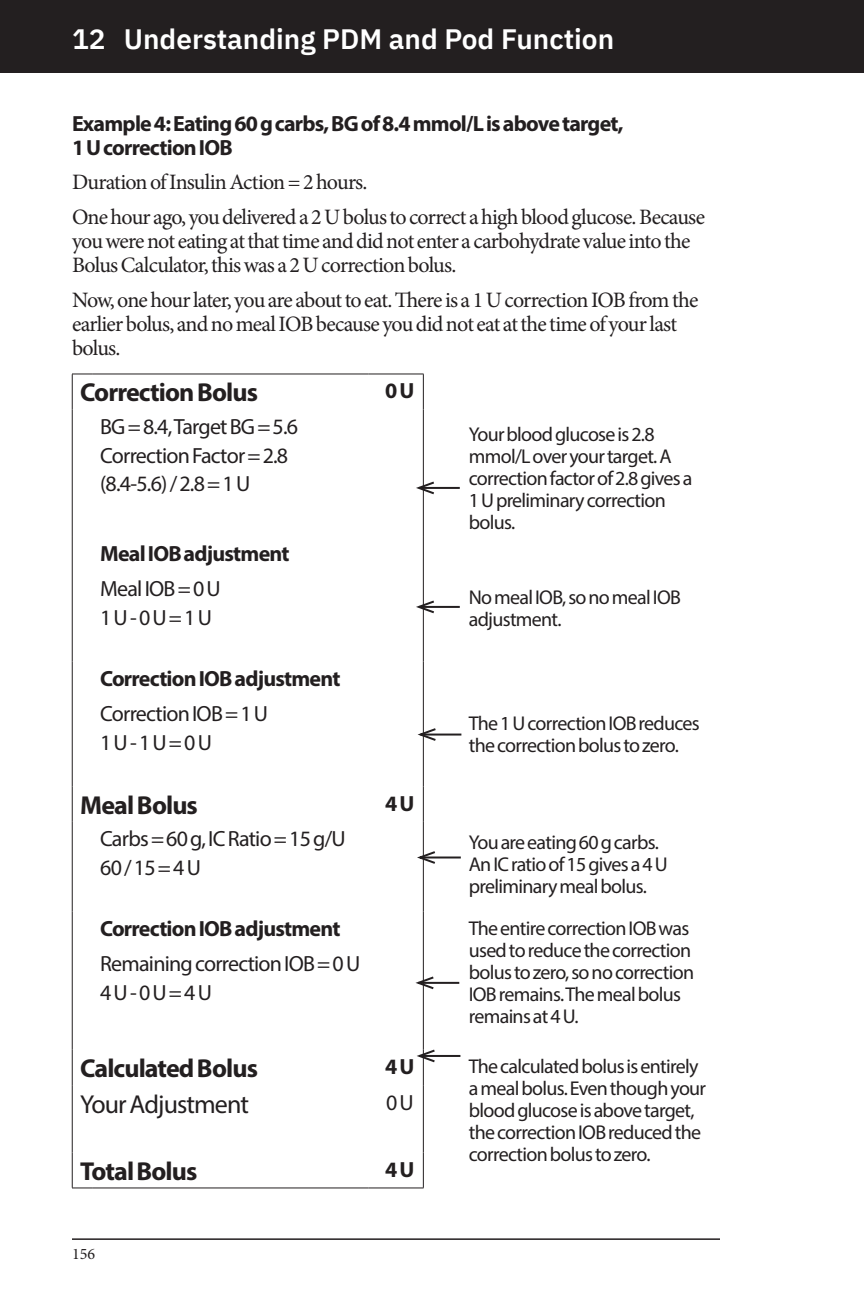
<style>
.page{position:relative;width:864px;height:1296px;background:#fff}
.page>*{position:absolute;margin:0;border:0;box-sizing:border-box;transform-origin:0 0}
.t1{font:600 28px "IBM Plex Sans";color:#fff}
.BodyText{font:700 26px "Myriad Pro";letter-spacing:-.035em;color:#231f20}
.BodyText-2{font:26px "Myriad Pro";letter-spacing:-.035em;color:#231f20}
.BodyText-3{font:22px/24px "Minion Pro";letter-spacing:-.04em;color:#231f20}
.BodyText-4{font:22px "Myriad Pro";letter-spacing:-.035em;color:#231f20}
.BodyText-5{font:700 22px "Myriad Pro";letter-spacing:-.035em;color:#231f20}
.Head3{font:700 22px/24px "Myriad Pro";letter-spacing:-.035em;color:#231f20}
.Callout{font:20px/22px "Myriad Pro";letter-spacing:-.035em;color:#231f20}
.t2{font:16px "Minion Pro";color:#231f20}
</style>
<div class="page">
<div style="left:0;top:0;width:864px;height:73px;background:#231f20"></div>
<hr style="left:72px;top:1238px;width:648px;height:2px;background:#231f20">
<svg style="left:73px;top:374px;width:19px;height:1px"></svg>
<hr style="left:92px;top:374px;width:277px;height:1px;background:#231f20">
<hr style="left:369px;top:374px;width:55px;height:1px;background:#231f20">
<svg style="left:72px;top:1188px;width:20px;height:1px"></svg>
<hr style="left:92px;top:1188px;width:277px;height:1px;background:#231f20">
<hr style="left:369px;top:1188px;width:55px;height:1px;background:#231f20">
<hr style="left:72px;top:374px;width:1px;height:35px;background:#231f20">
<hr style="left:423px;top:374px;width:1px;height:35px;background:#231f20">
<hr style="left:72px;top:409px;width:1px;height:128px;background:#231f20">
<hr style="left:423px;top:409px;width:1px;height:128px;background:#231f20">
<hr style="left:72px;top:537px;width:1px;height:125px;background:#231f20">
<hr style="left:423px;top:537px;width:1px;height:125px;background:#231f20">
<hr style="left:72px;top:662px;width:1px;height:124px;background:#231f20">
<hr style="left:423px;top:662px;width:1px;height:124px;background:#231f20">
<hr style="left:72px;top:786px;width:1px;height:36px;background:#231f20">
<hr style="left:423px;top:786px;width:1px;height:36px;background:#231f20">
<hr style="left:72px;top:822px;width:1px;height:90px;background:#231f20">
<hr style="left:423px;top:822px;width:1px;height:90px;background:#231f20">
<hr style="left:72px;top:912px;width:1px;height:138px;background:#231f20">
<hr style="left:423px;top:912px;width:1px;height:138px;background:#231f20">
<hr style="left:72px;top:1050px;width:1px;height:35px;background:#231f20">
<hr style="left:423px;top:1050px;width:1px;height:35px;background:#231f20">
<hr style="left:72px;top:1085px;width:1px;height:67px;background:#231f20">
<hr style="left:423px;top:1085px;width:1px;height:67px;background:#231f20">
<hr style="left:72px;top:1152px;width:1px;height:36px;background:#231f20">
<hr style="left:423px;top:1152px;width:1px;height:36px;background:#231f20">
<hr style="left:420px;top:1055px;width:40px;height:2px;background:#231f20">
<svg style="left:417px;top:1048px;width:18px;height:16px"></svg>
<hr style="left:418px;top:982px;width:41px;height:2px;background:#231f20">
<svg style="left:415px;top:975px;width:21px;height:16px"></svg>
<hr style="left:420px;top:857px;width:41px;height:2px;background:#231f20">
<svg style="left:417px;top:850px;width:20px;height:15px"></svg>
<hr style="left:421px;top:734px;width:40px;height:2px;background:#231f20">
<svg style="left:417px;top:727px;width:21px;height:16px"></svg>
<hr style="left:419px;top:606px;width:41px;height:2px;background:#231f20">
<svg style="left:416px;top:599px;width:20px;height:16px"></svg>
<hr style="left:419px;top:487px;width:41px;height:2px;background:#231f20">
<svg style="left:416px;top:480px;width:20px;height:16px"></svg>
<h1 class="t1" style="left:72px;top:17px;width:544px">12 Understanding PDM and Pod Function</h1>
<p class="Head3" style="left:72px;top:110px;width:553px">Example 4: Eating 60 g carbs, BG of 8.4 mmol/L is above target,<br>1 U correction IOB</p>
<p class="BodyText-3" style="left:72px;top:170px;width:297px">Duration of Insulin Action = 2 hours.</p>
<p class="BodyText-3" style="left:72px;top:205px;width:635px">One hour ago, you delivered a 2 U bolus to correct a high blood glucose. Because you were not eating at that time and did not enter a carbohydrate value into the<br>Bolus Calculator, this was a 2 U correction bolus.</p>
<p class="BodyText-3" style="left:72px;top:288px;width:628px">Now, one hour later, you are about to eat. There is a 1 U correction IOB from the earlier bolus, and no meal IOB because you did not eat at the time of your last bolus.</p>
<p class="BodyText" style="left:80px;top:376px;width:179px">Correction Bolus</p>
<p class="BodyText-5" style="left:385px;top:377px;width:31px">0 U</p>
<p class="Callout" style="left:469px;top:423px;width:225px">Your blood glucose is 2.8 mmol/L over your target. A correction factor of 2.8 gives a<br>1 U preliminary correction bolus.</p>
<p class="BodyText-4" style="left:100px;top:413px;width:200px">BG = 8.4, Target BG = 5.6</p>
<p class="BodyText-4" style="left:100px;top:442px;width:190px">Correction Factor = 2.8</p>
<p class="BodyText-4" style="left:100px;top:470px;width:152px">(8.4-5.6) / 2.8 = 1 U</p>
<p class="BodyText-5" style="left:100px;top:540px;width:191px">Meal IOB adjustment</p>
<p class="BodyText-4" style="left:100px;top:575px;width:122px">Meal IOB = 0 U</p>
<p class="BodyText-4" style="left:100px;top:604px;width:113px">1 U - 0 U = 1 U</p>
<p class="BodyText-5" style="left:100px;top:664px;width:242px">Correction IOB adjustment</p>
<p class="BodyText-4" style="left:100px;top:700px;width:170px">Correction IOB = 1 U</p>
<p class="BodyText-4" style="left:100px;top:729px;width:113px">1 U - 1 U = 0 U</p>
<p class="BodyText" style="left:80px;top:788px;width:119px">Meal Bolus</p>
<p class="BodyText-5" style="left:385px;top:789px;width:31px">4 U</p>
<p class="BodyText-4" style="left:100px;top:825px;width:247px">Carbs = 60 g, IC Ratio = 15 g/U</p>
<p class="BodyText-4" style="left:100px;top:854px;width:102px">60 / 15 = 4 U</p>
<p class="BodyText-5" style="left:100px;top:914px;width:242px">Correction IOB adjustment</p>
<p class="BodyText-4" style="left:100px;top:950px;width:262px">Remaining correction IOB = 0 U</p>
<p class="BodyText-4" style="left:100px;top:979px;width:113px">4 U - 0 U = 4 U</p>
<p class="Callout" style="left:469px;top:586px;width:214px">No meal IOB, so no meal IOB adjustment.</p>
<p class="Callout" style="left:469px;top:712px;width:233px">The 1 U correction IOB reduces the correction bolus to zero.</p>
<p class="Callout" style="left:469px;top:831px;width:200px">You are eating 60 g carbs.<br>An IC ratio of 15 gives a 4 U preliminary meal bolus.</p>
<p class="Callout" style="left:469px;top:917px;width:227px">The entire correction IOB was used to reduce the correction bolus to zero, so no correction<br>IOB remains. The meal bolus remains at 4 U.</p>
<p class="BodyText" style="left:80px;top:1051px;width:179px">Calculated Bolus</p>
<p class="BodyText-5" style="left:385px;top:1052px;width:31px">4 U</p>
<p class="Callout" style="left:469px;top:1055px;width:239px">The calculated bolus is entirely a meal bolus. Even though your blood glucose is above target, the correction IOB reduced the correction bolus to zero.</p>
<p class="BodyText-2" style="left:80px;top:1088px;width:170px">Your Adjustment</p>
<p class="BodyText-4" style="left:386px;top:1089px;width:29px">0 U</p>
<p class="BodyText" style="left:80px;top:1154px;width:119px">Total Bolus</p>
<p class="BodyText-5" style="left:385px;top:1155px;width:31px">4 U</p>
<p class="t2" style="left:72px;top:1243px;width:25px">156</p>
</div>
